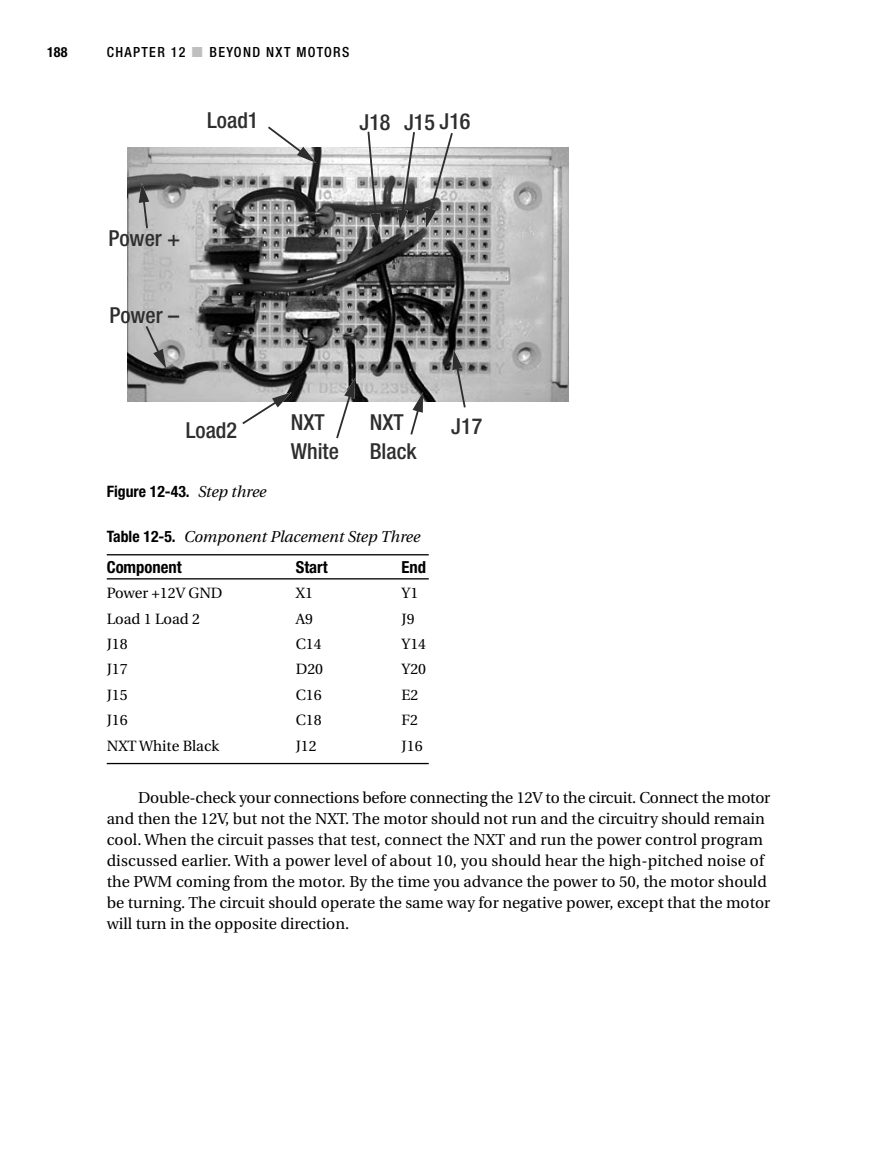
<style>
.page{position:relative;width:882px;height:1166px;background:#fff}
.page>*{position:absolute;margin:0;border:0;box-sizing:border-box;transform-origin:0 0}
.t1{font:500 condensed 22.05px/28.3px "Helvetica Neue";color:#2e2e2e}
.t2{font:700 condensed 16.62px "Helvetica Neue";color:#000}
.t3{font:15.75px/21px "Utopia";color:#000}
.t4{font:italic 15.75px "Utopia";color:#000}
.t5{font:700 condensed 15.75px "Helvetica Neue";color:#000}
.t6{font:14.88px "Utopia";color:#000}
.t7{font:500 condensed 14px "Helvetica Neue";letter-spacing:.095em;color:#000}
.t8{font:700 condensed 14px "Helvetica Neue";color:#000}
.s1{color:#bfbfbf}
.s2{font-family:"Utopia";font-weight:400;font-style:italic;font-stretch:normal}
.s3{font-family:"Helvetica Neue";font-weight:700;font-style:normal;font-stretch:condensed}
</style>
<div class="page">
<svg style="left:106px;top:126px;width:463px;height:639px"></svg>
<p class="t8" style="left:47px;top:47px;width:22px">188</p>
<p class="t7" style="left:107px;top:47px;width:244px">CHAPTER 12 <span class="s1">■</span> BEYOND NXT MOTORS</p>
<h1 class="t1" style="left:207px;top:108px;width:53px">Load1</h1>
<h1 class="t1" style="left:360px;top:109px;width:32px">J18</h1>
<h1 class="t1" style="left:404px;top:109px;width:68px">J15 J16</h1>
<h1 class="t1" style="left:108px;top:225px;width:73px">Power +</h1>
<h1 class="t1" style="left:109px;top:303px;width:71px">Power –</h1>
<h1 class="t1" style="left:186px;top:417px;width:53px">Load2</h1>
<h1 class="t1" style="left:291px;top:410px;width:50px">NXT<br>White</h1>
<h1 class="t1" style="left:370px;top:410px;width:48px">NXT<br>Black</h1>
<h1 class="t1" style="left:451px;top:414px;width:32px">J17</h1>
<p class="t5" style="left:107px;top:485px;width:161px">Figure 12-43. <span class="s2">Step three</span></p>
<p class="t4" style="left:107px;top:530px;width:315px"><span class="s3">Table 12-5.</span> Component Placement Step Three</p>
<p class="t2" style="left:107px;top:561px;width:77px">Component</p>
<p class="t2" style="left:296px;top:561px;width:33px">Start</p>
<p class="t2" style="left:402px;top:561px;width:26px">End</p>
<p class="t6" style="left:107px;top:587px;width:117px">Power +12V GND</p>
<p class="t6" style="left:296px;top:587px;width:19px">X1</p>
<p class="t6" style="left:402px;top:587px;width:18px">Y1</p>
<p class="t6" style="left:107px;top:612px;width:95px">Load 1 Load 2</p>
<p class="t6" style="left:296px;top:612px;width:19px">A9</p>
<p class="t6" style="left:402px;top:612px;width:15px">J9</p>
<p class="t6" style="left:107px;top:638px;width:22px">J18</p>
<p class="t6" style="left:296px;top:638px;width:27px">C14</p>
<p class="t6" style="left:402px;top:638px;width:26px">Y14</p>
<p class="t6" style="left:107px;top:663px;width:22px">J17</p>
<p class="t6" style="left:296px;top:663px;width:29px">D20</p>
<p class="t6" style="left:402px;top:663px;width:26px">Y20</p>
<p class="t6" style="left:107px;top:689px;width:22px">J15</p>
<p class="t6" style="left:296px;top:689px;width:27px">C16</p>
<p class="t6" style="left:402px;top:689px;width:18px">E2</p>
<p class="t6" style="left:107px;top:714px;width:22px">J16</p>
<p class="t6" style="left:296px;top:714px;width:27px">C18</p>
<p class="t6" style="left:402px;top:714px;width:18px">F2</p>
<p class="t6" style="left:107px;top:739px;width:114px">NXT White Black</p>
<p class="t6" style="left:296px;top:739px;width:22px">J12</p>
<p class="t6" style="left:402px;top:739px;width:22px">J16</p>
<p class="t3" style="left:107px;top:788px;width:665px;text-indent:32px">Double-check your connections before connecting the 12V to the circuit. Connect the motor and then the 12V, but not the NXT. The motor should not run and the circuitry should remain cool. When the circuit passes that test, connect the NXT and run the power control program discussed earlier. With a power level of about 10, you should hear the high-pitched noise of the PWM coming from the motor. By the time you advance the power to 50, the motor should be turning. The circuit should operate the same way for negative power, except that the motor will turn in the opposite direction.</p>
</div>
